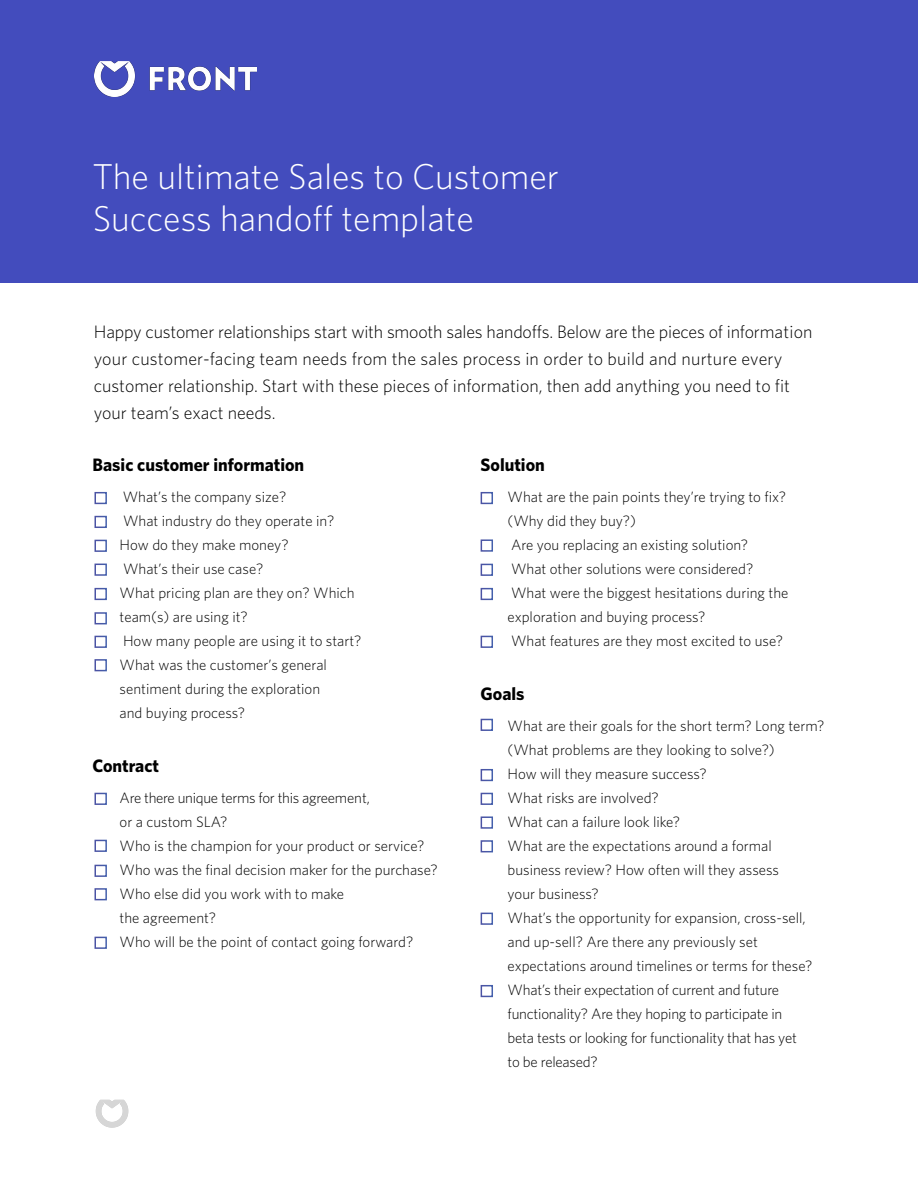
<style>
.page{position:relative;width:918px;height:1188px;background:#fff}
.page>*{position:absolute;margin:0;border:0;box-sizing:border-box;transform-origin:0 0}
.t1{font:300 36px/42px "Whitney";color:#fff}
.t2{font:300 18px/27px "Whitney";color:#000}
.t3{font:700 18px "Whitney";color:#000}
.t4{font:300 15px/24px "Whitney";color:#000}
</style>
<div class="page">
<img style="left:95px;top:1099px;width:34px;height:29px">
<div style="left:0;top:0;width:918px;height:282px;background:#434cbd"></div>
<img style="left:94px;top:61px;width:163px;height:35px">
<div style="left:94px;top:492px;width:13px;height:12px;border:2px solid #fff"></div>
<div style="left:94px;top:516px;width:13px;height:12px;border:2px solid #fff"></div>
<div style="left:94px;top:540px;width:13px;height:12px;border:2px solid #fff"></div>
<div style="left:94px;top:564px;width:13px;height:12px;border:2px solid #fff"></div>
<div style="left:94px;top:588px;width:13px;height:12px;border:2px solid #fff"></div>
<div style="left:94px;top:612px;width:13px;height:12px;border:2px solid #fff"></div>
<div style="left:94px;top:636px;width:13px;height:12px;border:2px solid #fff"></div>
<div style="left:94px;top:659px;width:13px;height:12px;border:2px solid #fff"></div>
<div style="left:94px;top:793px;width:13px;height:12px;border:2px solid #fff"></div>
<div style="left:94px;top:840px;width:13px;height:12px;border:2px solid #fff"></div>
<div style="left:94px;top:865px;width:13px;height:12px;border:2px solid #fff"></div>
<div style="left:94px;top:888px;width:13px;height:12px;border:2px solid #fff"></div>
<div style="left:94px;top:937px;width:13px;height:12px;border:2px solid #fff"></div>
<div style="left:481px;top:492px;width:12px;height:12px;border:2px solid #fff"></div>
<div style="left:481px;top:539px;width:12px;height:13px;border:2px solid #fff"></div>
<div style="left:481px;top:564px;width:12px;height:12px;border:2px solid #fff"></div>
<div style="left:481px;top:588px;width:12px;height:12px;border:2px solid #fff"></div>
<div style="left:481px;top:636px;width:12px;height:12px;border:2px solid #fff"></div>
<div style="left:481px;top:719px;width:12px;height:12px;border:2px solid #fff"></div>
<div style="left:481px;top:769px;width:12px;height:12px;border:2px solid #fff"></div>
<div style="left:481px;top:793px;width:12px;height:12px;border:2px solid #fff"></div>
<div style="left:481px;top:816px;width:12px;height:13px;border:2px solid #fff"></div>
<div style="left:481px;top:840px;width:12px;height:12px;border:2px solid #fff"></div>
<div style="left:481px;top:913px;width:12px;height:12px;border:2px solid #fff"></div>
<div style="left:481px;top:985px;width:12px;height:12px;border:2px solid #fff"></div>
<h1 class="t1" style="left:93px;top:155px;width:468px">The ultimate Sales to Customer<br>Success handoff template</h1>
<p class="t2" style="left:94px;top:318px;width:720px">Happy customer relationships start with smooth sales handoffs. Below are the pieces of information your customer-facing team needs from the sales process in order to build and nurture every customer relationship. Start with these pieces of information, then add anything you need to fit your team’s exact needs.</p>
<p class="t3" style="left:93px;top:454px;width:213px">Basic customer information</p>
<p class="t4" style="left:120px;top:484px;width:243px">What’s the company size?<br>What industry do they operate in?<br>How do they make money?<br>What’s their use case?<br>What pricing plan are they on? Which team(s) are using it?<br>How many people are using it to start?<br>What was the customer’s general sentiment during the exploration<br>and buying process?</p>
<p class="t3" style="left:93px;top:755px;width:68px">Contract</p>
<p class="t4" style="left:120px;top:785px;width:320px">Are there unique terms for this agreement,<br>or a custom SLA?<br>Who is the champion for your product or service?<br>Who was the final decision maker for the purchase?<br>Who else did you work with to make<br>the agreement?<br>Who will be the point of contact going forward?</p>
<p class="t3" style="left:481px;top:454px;width:66px">Solution</p>
<p class="t4" style="left:508px;top:484px;width:282px">What are the pain points they’re trying to fix? (Why did they buy?)<br>Are you replacing an existing solution?<br>What other solutions were considered?<br>What were the biggest hesitations during the exploration and buying process?<br>What features are they most excited to use?</p>
<p class="t3" style="left:481px;top:683px;width:45px">Goals</p>
<p class="t4" style="left:508px;top:713px;width:318px">What are their goals for the short term? Long term? (What problems are they looking to solve?)<br>How will they measure success?<br>What risks are involved?<br>What can a failure look like?<br>What are the expectations around a formal business review? How often will they assess<br>your business?<br>What’s the opportunity for expansion, cross-sell, and up-sell? Are there any previously set expectations around timelines or terms for these?<br>What’s their expectation of current and future functionality? Are they hoping to participate in<br>beta tests or looking for functionality that has yet<br>to be released?</p>
</div>
